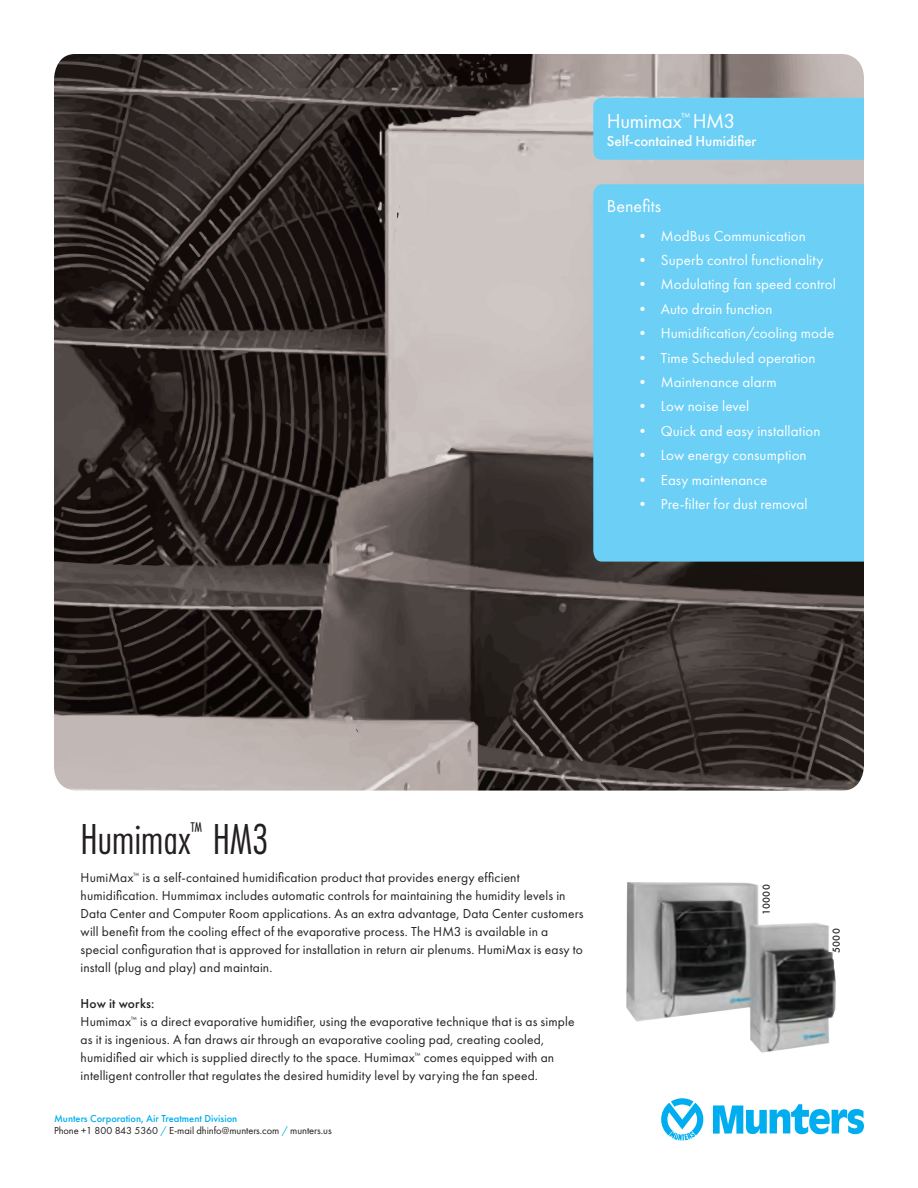
<style>
.page{position:relative;width:918px;height:1188px;background:#fff}
.page>*{position:absolute;margin:0;border:0;box-sizing:border-box;transform-origin:0 0}
.Body_Text_-_Futura_s{font:45px "Futura PT Cond";letter-spacing:-.01em;color:#231f20}
.t1{font:21px "Futura PT";letter-spacing:-.02em;color:#fff}
.t2{font:18px "Futura PT";letter-spacing:.005em;color:#fff}
.t3{font:15px "Futura PT";letter-spacing:.005em;color:#fff}
.t4{font:500 15px "Futura PT";letter-spacing:-.005em;color:#fff}
.t5{font:13.5px/18px "Futura PT";letter-spacing:.01em;color:#231f20}
.t6{font:500 13.5px "Futura PT";letter-spacing:.015em;color:#231f20}
.t7{font:10.5px "Futura PT";letter-spacing:-.005em;color:#231f20}
.t8{font:500 10.5px "Futura PT";color:#00aeef}
.t9{font:500 10.5px "Futura PT";letter-spacing:.035em;color:#231f20}
.s1{color:#00aeef}
</style>
<div class="page">
<svg style="left:713px;top:1104px;width:151px;height:31px"></svg>
<svg style="left:661px;top:1098px;width:42px;height:42px"></svg>
<img style="left:54px;top:54px;width:810px;height:737px">
<div style="left:593px;top:98px;width:271px;height:62px;background:#6bcff6"></div>
<div style="left:593px;top:184px;width:271px;height:378px;background:#6bcff6"></div>
<img style="left:626px;top:883px;width:210px;height:170px">
<p class="t1" style="left:607px;top:108px;width:130px">Humimax<sup>™</sup> HM3</p>
<p class="t4" style="left:607px;top:132px;width:151px">Self-contained Humidifier</p>
<p class="t2" style="left:607px;top:195px;width:56px">Benefits</p>
<p class="t3" style="left:635px;top:227px;width:172px">• ModBus Communication</p>
<p class="t3" style="left:635px;top:251px;width:189px">• Superb control functionality</p>
<p class="t3" style="left:635px;top:275px;width:202px">• Modulating fan speed control</p>
<p class="t3" style="left:635px;top:300px;width:139px">• Auto drain function</p>
<p class="t3" style="left:635px;top:324px;width:201px">• Humidification/cooling mode</p>
<p class="t3" style="left:635px;top:349px;width:182px">• Time Scheduled operation</p>
<p class="t3" style="left:635px;top:373px;width:143px">• Maintenance alarm</p>
<p class="t3" style="left:635px;top:398px;width:116px">• Low noise level</p>
<p class="t3" style="left:635px;top:422px;width:187px">• Quick and easy installation</p>
<p class="t3" style="left:635px;top:446px;width:173px">• Low energy consumption</p>
<p class="t3" style="left:635px;top:471px;width:134px">• Easy maintenance</p>
<p class="t3" style="left:635px;top:495px;width:174px">• Pre-filter for dust removal</p>
<p class="Body_Text_-_Futura_s" style="left:81px;top:813px;width:189px">Humimax<sup>™</sup> HM3</p>
<p class="t5" style="left:81px;top:868px;width:505px">HumiMax<sup>™</sup> is a self-contained humidification product that provides energy efficient humidification. Hummimax includes automatic controls for maintaining the humidity levels in Data Center and Computer Room applications. As an extra advantage, Data Center customers will benefit from the cooling effect of the evaporative process. The HM3 is available in a special configuration that is approved for installation in return air plenums. HumiMax is easy to install (plug and play) and maintain.</p>
<p class="t6" style="left:81px;top:995px;width:75px">How it works:</p>
<p class="t5" style="left:81px;top:1012px;width:496px">Humimax<sup>™</sup> is a direct evaporative humidifier, using the evaporative technique that is as simple</p>
<p class="t5" style="left:81px;top:1030px;width:475px">as it is ingenious. A fan draws air through an evaporative cooling pad, creating cooled, humidified air which is supplied directly to the space. Humimax<sup>™</sup> comes equipped with an intelligent controller that regulates the desired humidity level by varying the fan speed.</p>
<p class="t8" style="left:54px;top:1112px;width:185px">Munters Corporation, Air Treatment Division</p>
<p class="t7" style="left:54px;top:1124px;width:279px">Phone +1 800 843 5360 <span class="s1">/</span> E-mail dhinfo@munters.com <span class="s1">/</span> munters.us</p>
<p class="t9" style="left:760px;top:915px;width:32px;rotate:-90deg">10000</p>
<p class="t9" style="left:830px;top:953px;width:26px;rotate:-90deg">5000</p>
</div>
